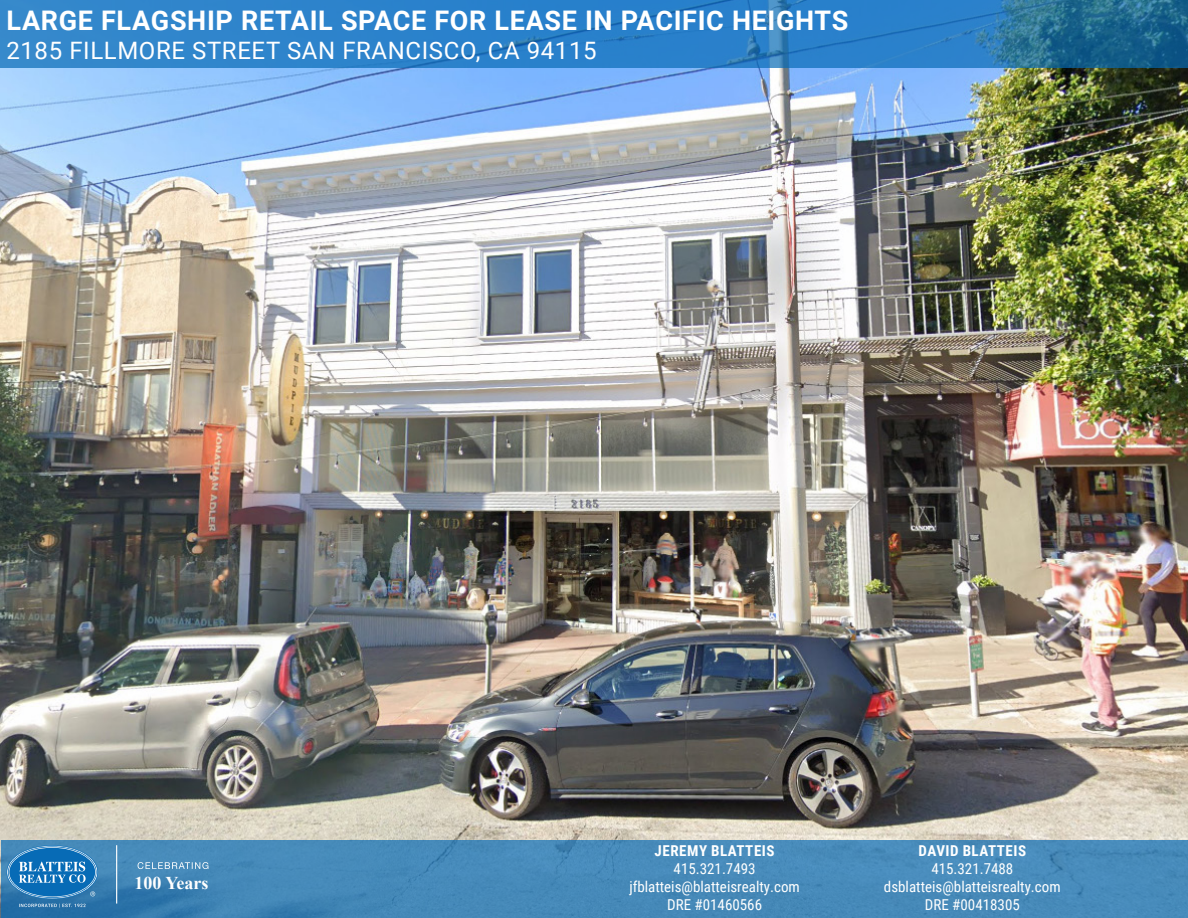
<style>
.page{position:relative;width:1188px;height:918px;background:#fff}
.page>*{position:absolute;margin:0;border:0;box-sizing:border-box;transform-origin:0 0}
.t1{font:700 27px "Roboto";letter-spacing:.025em;color:#fff}
.t2{font:24px "Roboto";letter-spacing:.025em;color:#fff}
.t3{font:700 18px "Times New Roman";color:#fff}
.t4{font:15px "Roboto Condensed";color:#fff}
.t5{font:700 15px "Roboto Condensed";letter-spacing:.035em;color:#fff}
</style>
<div class="page">
<img style="left:1px;top:68px;width:1187px;height:773px">
<div style="left:1px;top:841px;width:1187px;height:77px;background:#478aba"></div>
<svg style="left:6px;top:838px;width:202px;height:70px"></svg>
<svg style="left:0;top:0;width:1188px;height:68px;background:#2a7dc0"></svg>
<p class="t1" style="left:6px;top:1px;width:843px">LARGE FLAGSHIP RETAIL SPACE FOR LEASE IN PACIFIC HEIGHTS</p>
<p class="t2" style="left:6px;top:33px;width:592px">2185 FILLMORE STREET SAN FRANCISCO, CA 94115</p>
<p class="t3" style="left:135px;top:870px;width:75px">100 Years</p>
<p class="t5" style="left:655px;top:840px;width:121px">JEREMY BLATTEIS</p>
<p class="t4" style="left:674px;top:858px;width:83px">415.321.7493</p>
<p class="t4" style="left:629px;top:876px;width:172px">jfblatteis@blatteisrealty.com</p>
<p class="t4" style="left:667px;top:894px;width:96px">DRE #01460566</p>
<p class="t5" style="left:919px;top:840px;width:109px">DAVID BLATTEIS</p>
<p class="t4" style="left:931px;top:858px;width:83px">415.321.7488</p>
<p class="t4" style="left:884px;top:876px;width:178px">dsblatteis@blatteisrealty.com</p>
<p class="t4" style="left:925px;top:894px;width:96px">DRE #00418305</p>
</div>
